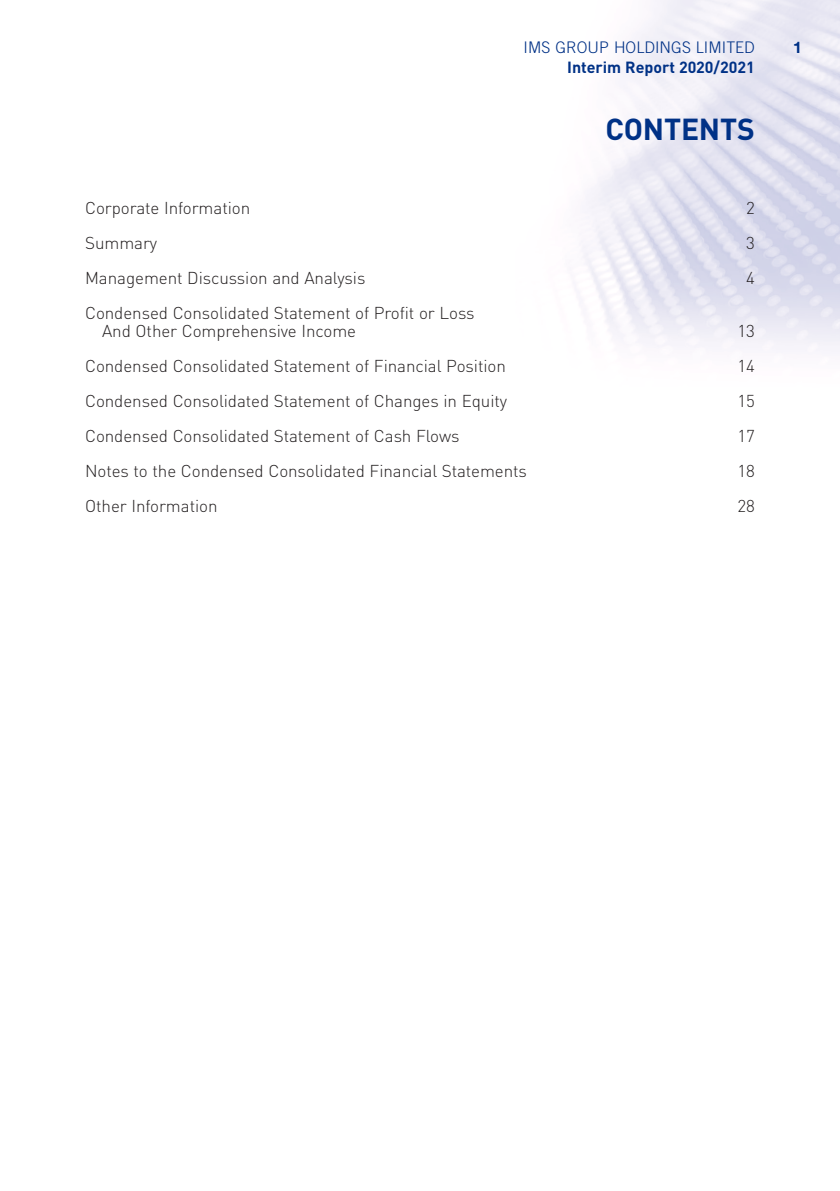
<style>
.page{position:relative;width:840px;height:1191px;background:#fff}
.page>*{position:absolute;margin:0;border:0;box-sizing:border-box;transform-origin:0 0}
.t1{font:700 30px "DIN";letter-spacing:-.005em;color:#003186}
.t2{font:300 17px/18px "DIN";letter-spacing:-.005em;color:#231f20}
.t3{font:300 16px "Trade Gothic LT Std";letter-spacing:.005em;color:#003186}
.t4{font:700 16px "DIN";color:#003186}
.t5{font:700 16px "Helvetica Neue LT Std";color:#003186}
</style>
<div class="page">
<p class="t3" style="left:523px;top:38px;width:233px">IMS GROUP HOLDINGS LIMITED</p>
<p class="t4" style="left:567px;top:57px;width:189px">Interim Report 2020/2021</p>
<h1 class="t1" style="left:605px;top:109px;width:151px">CONTENTS</h1>
<p class="t2" style="left:85px;top:199px;width:166px">Corporate Information</p>
<p class="t2" style="left:745px;top:199px;width:10px">2</p>
<p class="t2" style="left:85px;top:234px;width:74px">Summary</p>
<p class="t2" style="left:745px;top:234px;width:10px">3</p>
<p class="t2" style="left:85px;top:269px;width:282px">Management Discussion and Analysis</p>
<p class="t2" style="left:745px;top:269px;width:10px">4</p>
<p class="t2" style="left:102px;top:304px;width:373px;text-indent:-17px">Condensed Consolidated Statement of Profit or Loss<br>And Other Comprehensive Income</p>
<p class="t2" style="left:737px;top:322px;width:19px">13</p>
<p class="t2" style="left:85px;top:357px;width:422px">Condensed Consolidated Statement of Financial Position</p>
<p class="t2" style="left:737px;top:357px;width:19px">14</p>
<p class="t2" style="left:85px;top:392px;width:423px">Condensed Consolidated Statement of Changes in Equity</p>
<p class="t2" style="left:737px;top:392px;width:19px">15</p>
<p class="t2" style="left:85px;top:427px;width:376px">Condensed Consolidated Statement of Cash Flows</p>
<p class="t2" style="left:737px;top:427px;width:19px">17</p>
<p class="t2" style="left:85px;top:462px;width:443px">Notes to the Condensed Consolidated Financial Statements</p>
<p class="t2" style="left:737px;top:462px;width:19px">18</p>
<p class="t2" style="left:85px;top:497px;width:134px">Other Information</p>
<p class="t2" style="left:737px;top:497px;width:19px">28</p>
<p class="t5" style="left:792px;top:37px;width:10px">1</p>
</div>
